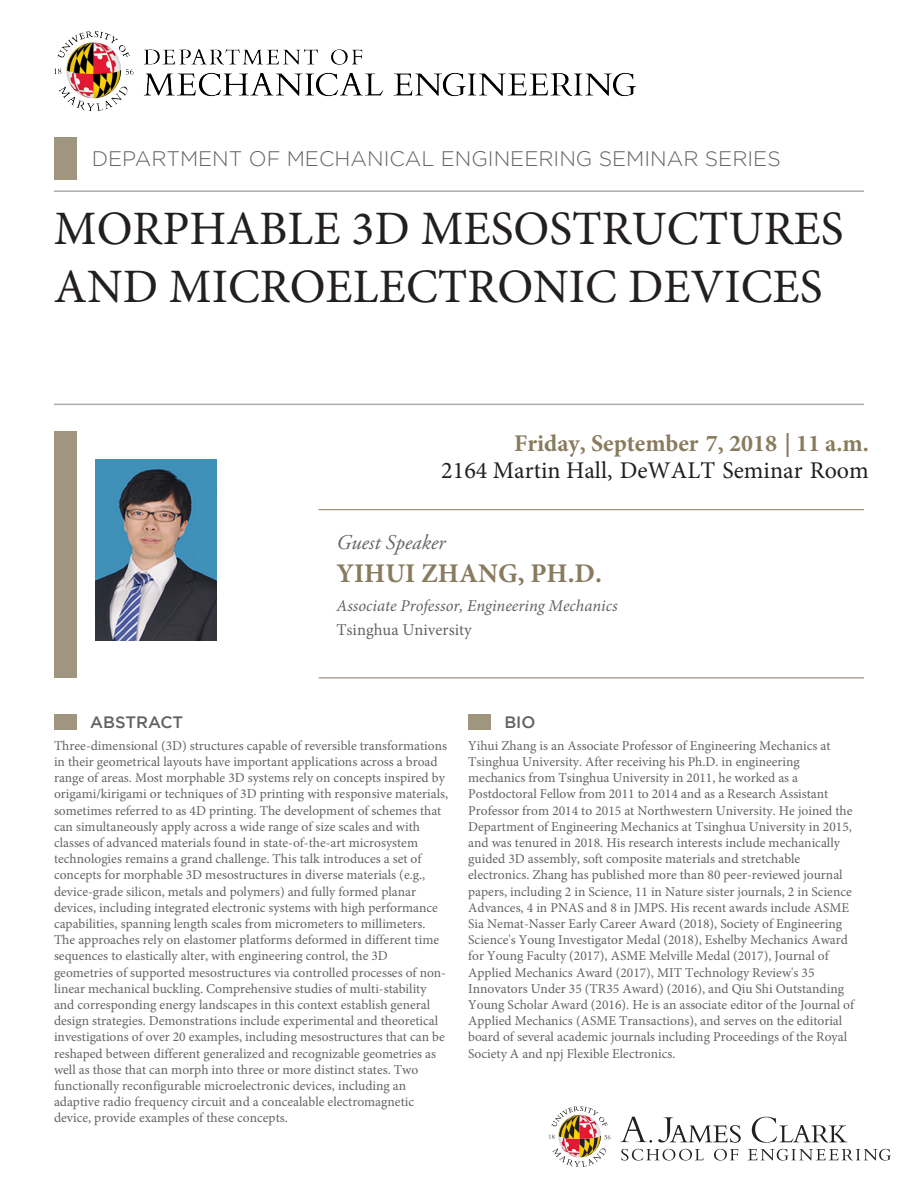
<style>
.page{position:relative;width:918px;height:1188px;background:#fff}
.page>*{position:absolute;margin:0;border:0;box-sizing:border-box;transform-origin:0 0}
.Seminar_Title{font:48px/57.6px "Minion Pro";color:#231f20}
.Speaker_Name{font:700 27px "Minion Pro";color:#887b5e}
.Location{font:24px/27px "Minion Pro";color:#231f20;text-align:right}
.Seminar_Name{font:300 21px "Gotham";color:#636366}
.Speaker_Name-2{font:italic 21px "Adobe Garamond Pro";color:#636366}
.Speaker_Name-3{font:italic 16.5px/24px "Minion Pro";color:#636366}
.Abstract_Bio_-_body{font:500 16.5px "Gotham";color:#636366}
.Abstract_Bio_-_body-2{font:13.5px/16.2px "Minion Pro";color:#636366}
.s1{font-weight:700;color:#887b5e}
.s2{font-style:normal}
</style>
<div class="page">
<hr style="left:54px;top:190px;width:810px;height:2px;background:#aaabac">
<hr style="left:54px;top:404px;width:810px;height:1px;background:#aaabac">
<hr style="left:319px;top:678px;width:545px;height:1px;background:#887b5e">
<hr style="left:319px;top:509px;width:545px;height:1px;background:#887b5e">
<img style="left:54px;top:32px;width:582px;height:78px">
<img style="left:96px;top:459px;width:121px;height:181px">
<div style="left:54px;top:431px;width:23px;height:247px;background:#a0957e"></div>
<div style="left:54px;top:138px;width:23px;height:42px;background:#a0957e"></div>
<div style="left:54px;top:714px;width:23px;height:16px;background:#a0957e"></div>
<div style="left:468px;top:714px;width:23px;height:16px;background:#a0957e"></div>
<svg style="left:620px;top:1117px;width:32px;height:26px"></svg>
<svg style="left:658px;top:1117px;width:83px;height:26px"></svg>
<svg style="left:752px;top:1117px;width:95px;height:26px"></svg>
<svg style="left:621px;top:1149px;width:83px;height:12px"></svg>
<svg style="left:714px;top:1149px;width:24px;height:12px"></svg>
<svg style="left:748px;top:1149px;width:143px;height:12px"></svg>
<svg style="left:549px;top:1106px;width:61px;height:61px"></svg>
<p class="Seminar_Name" style="left:92px;top:148px;width:691px">DEPARTMENT OF MECHANICAL ENGINEERING SEMINAR SERIES</p>
<p class="Seminar_Title" style="left:54px;top:200px;width:791px">MORPHABLE 3D MESOSTRUCTURES<br>AND MICROELECTRONIC DEVICES</p>
<p class="Location" style="left:441px;top:430px;width:429px"><span class="s1">Friday, September 7, 2018 | 11 a.m.<br></span>2164 Martin Hall, DeWALT Seminar Room</p>
<p class="Speaker_Name-2" style="left:336px;top:530px;width:110px">Guest Speaker</p>
<p class="Speaker_Name" style="left:336px;top:554px;width:267px">YIHUI ZHANG, PH.D.</p>
<p class="Speaker_Name-3" style="left:336px;top:593px;width:283px">Associate Professor, Engineering Mechanics<br><span class="s2">Tsinghua University</span></p>
<p class="Abstract_Bio_-_body" style="left:90px;top:713px;width:95px">ABSTRACT</p>
<p class="Abstract_Bio_-_body-2" style="left:54px;top:737px;width:396px">Three-dimensional (3D) structures capable of reversible transformations in their geometrical layouts have important applications across a broad range of areas. Most morphable 3D systems rely on concepts inspired by origami/kirigami or techniques of 3D printing with responsive materials, sometimes referred to as 4D printing. The development of schemes that can simultaneously apply across a wide range of size scales and with classes of advanced materials found in state-of-the-art microsystem technologies remains a grand challenge. This talk introduces a set of concepts for morphable 3D mesostructures in diverse materials (e.g., device-grade silicon, metals and polymers) and fully formed planar devices, including integrated electronic systems with high performance capabilities, spanning length scales from micrometers to millimeters.<br>The approaches rely on elastomer platforms deformed in different time sequences to elastically alter, with engineering control, the 3D geometries of supported mesostructures via controlled processes of non&shy;linear mechanical buckling. Comprehensive studies of multi-stability and corresponding energy landscapes in this context establish general design strategies. Demonstrations include experimental and theoretical investigations of over 20 examples, including mesostructures that can be reshaped between different generalized and recognizable geometries as well as those that can morph into three or more distinct states. Two functionally reconfigurable microelectronic devices, including an adaptive radio frequency circuit and a concealable electromagnetic device, provide examples of these concepts.</p>
<p class="Abstract_Bio_-_body" style="left:504px;top:713px;width:33px">BIO</p>
<p class="Abstract_Bio_-_body-2" style="left:468px;top:737px;width:387px">Yihui Zhang is an Associate Professor of Engineering Mechanics at Tsinghua University. After receiving his Ph.D. in engineering mechanics from Tsinghua University in 2011, he worked as a Postdoctoral Fellow from 2011 to 2014 and as a Research Assistant Professor from 2014 to 2015 at Northwestern University. He joined the Department of Engineering Mechanics at Tsinghua University in 2015, and was tenured in 2018. His research interests include mechanically guided 3D assembly, soft composite materials and stretchable electronics. Zhang has published more than 80 peer-reviewed journal papers, including 2 in Science, 11 in Nature sister journals, 2 in Science Advances, 4 in PNAS and 8 in JMPS. His recent awards include ASME Sia Nemat-Nasser Early Career Award (2018), Society of Engineering Science's Young Investigator Medal (2018), Eshelby Mechanics Award for Young Faculty (2017), ASME Melville Medal (2017), Journal of Applied Mechanics Award (2017), MIT Technology Review's 35<br>Innovators Under 35 (TR35 Award) (2016), and Qiu Shi Outstanding Young Scholar Award (2016). He is an associate editor of the Journal of Applied Mechanics (ASME Transactions), and serves on the editorial board of several academic journals including Proceedings of the Royal Society A and npj Flexible Electronics.</p>
</div>
